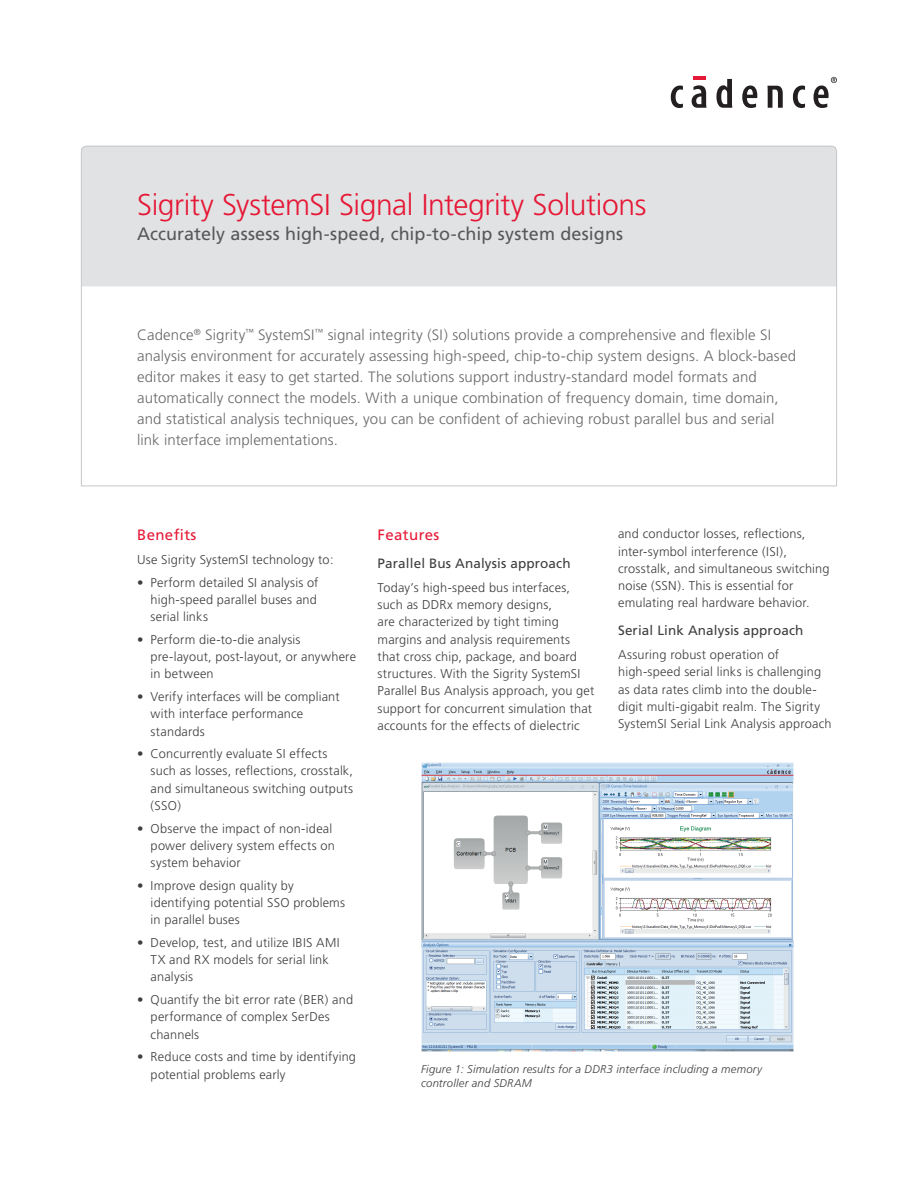
<style>
.page{position:relative;width:918px;height:1188px;background:#fff}
.page>*{position:absolute;margin:0;border:0;box-sizing:border-box;transform-origin:0 0}
.t1{font:300 30px "Frutiger";letter-spacing:-.015em;color:#e51836}
.t2{font:18px "Frutiger";letter-spacing:.005em;color:#57585a}
.t3{font:300 15px/21px "Frutiger";letter-spacing:.01em;color:#69696c}
.t4{font:15px "Frutiger";letter-spacing:.025em;color:#e51836}
.t5{font:13.5px "Frutiger";letter-spacing:.01em;color:#3e3e3f}
.t6{font:300 12.75px/17.2px "Frutiger";letter-spacing:.015em;color:#3e3e3f}
.t7{font:italic 300 11.25px/13.5px "Frutiger";letter-spacing:.02em;color:#3e3e3f}
</style>
<div class="page">
<svg style="left:671px;top:86px;width:12px;height:22px"></svg>
<svg style="left:692px;top:77px;width:14px;height:31px"></svg>
<svg style="left:716px;top:79px;width:16px;height:29px"></svg>
<svg style="left:742px;top:85px;width:15px;height:23px"></svg>
<svg style="left:767px;top:86px;width:16px;height:22px"></svg>
<svg style="left:793px;top:86px;width:12px;height:22px"></svg>
<svg style="left:814px;top:77px;width:23px;height:31px"></svg>
<svg style="left:81px;top:145px;width:756px;height:342px"></svg>
<img style="left:421px;top:762px;width:373px;height:289px">
<h1 class="t1" style="left:137px;top:188px;width:511px">Sigrity SystemSI Signal Integrity Solutions</h1>
<h2 class="t2" style="left:137px;top:223px;width:488px">Accurately assess high-speed, chip-to-chip system designs</h2>
<p class="t3" style="left:137px;top:324px;width:660px">Cadence<sup>®</sup> Sigrity<sup>™</sup> SystemSI<sup>™</sup> signal integrity (SI) solutions provide a comprehensive and flexible SI analysis environment for accurately assessing high-speed, chip-to-chip system designs. A block-based editor makes it easy to get started. The solutions support industry-standard model formats and automatically connect the models. With a unique combination of frequency domain, time domain, and statistical analysis techniques, you can be confident of achieving robust parallel bus and serial link interface implementations.</p>
<p class="t4" style="left:137px;top:526px;width:61px">Benefits</p>
<p class="t6" style="left:137px;top:551px;width:198px">Use Sigrity SystemSI technology to:</p>
<p class="t6" style="left:151px;top:574px;width:169px;text-indent:-14px">• Perform detailed SI analysis of high-speed parallel buses and serial links</p>
<p class="t6" style="left:151px;top:631px;width:207px;text-indent:-14px">• Perform die-to-die analysis pre-layout, post-layout, or anywhere in between</p>
<p class="t6" style="left:151px;top:688px;width:191px;text-indent:-14px">• Verify interfaces will be compliant with interface performance standards</p>
<p class="t6" style="left:151px;top:745px;width:204px;text-indent:-14px">• Concurrently evaluate SI effects such as losses, reflections, crosstalk, and simultaneous switching outputs (SSO)</p>
<p class="t6" style="left:151px;top:820px;width:186px;text-indent:-14px">• Observe the impact of non-ideal power delivery system effects on system behavior</p>
<p class="t6" style="left:151px;top:877px;width:196px;text-indent:-14px">• Improve design quality by identifying potential SSO problems in parallel buses</p>
<p class="t6" style="left:151px;top:934px;width:191px;text-indent:-14px">• Develop, test, and utilize IBIS AMI<br>TX and RX models for serial link analysis</p>
<p class="t6" style="left:151px;top:991px;width:204px;text-indent:-14px">• Quantify the bit error rate (BER) and performance of complex SerDes channels</p>
<p class="t6" style="left:151px;top:1048px;width:207px;line-height:18px;text-indent:-14px">• Reduce costs and time by identifying potential problems early</p>
<p class="t4" style="left:378px;top:526px;width:63px">Features</p>
<p class="t5" style="left:378px;top:555px;width:194px">Parallel Bus Analysis approach</p>
<p class="t6" style="left:378px;top:579px;width:218px">Today’s high-speed bus interfaces, such as DDRx memory designs,<br>are characterized by tight timing margins and analysis requirements that cross chip, package, and board structures. With the Sigrity SystemSI Parallel Bus Analysis approach, you get support for concurrent simulation that accounts for the effects of dielectric</p>
<p class="t6" style="left:618px;top:526px;width:213px">and conductor losses, reflections, inter-symbol interference (ISI), crosstalk, and simultaneous switching noise (SSN). This is essential for emulating real hardware behavior.</p>
<p class="t5" style="left:618px;top:623px;width:187px">Serial Link Analysis approach</p>
<p class="t6" style="left:618px;top:646px;width:215px">Assuring robust operation of high-speed serial links is challenging as data rates climb into the double&shy;digit multi-gigabit realm. The Sigrity SystemSI Serial Link Analysis approach</p>
<p class="t7" style="left:421px;top:1063px;width:343px">Figure 1: Simulation results for a DDR3 interface including a memory controller and SDRAM</p>
</div>
